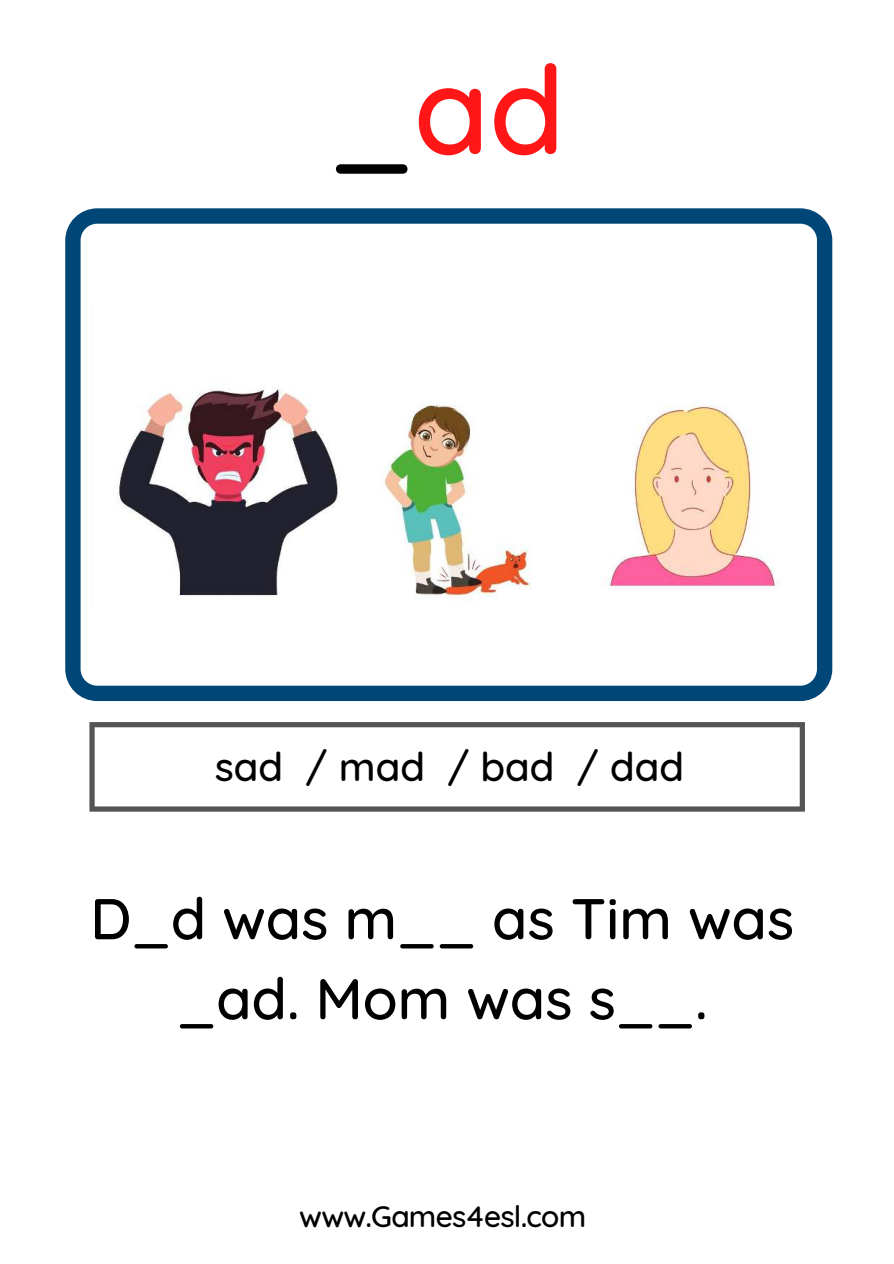
<style>
.page{position:relative;width:894px;height:1264px;background:#fff}
.page>*{position:absolute;margin:0;border:0;box-sizing:border-box;transform-origin:0 0}
.t1{font:500 122.85px "Quicksand";color:#ff1616}
.t2{font:500 57.45px/79.9px "Quicksand";color:#000;text-align:center}
.t3{font:500 40.2px "Quicksand";color:#000}
.t4{font:500 30px "Quicksand";letter-spacing:-.025em;color:#000}
.s1{color:#000}
</style>
<div class="page">
<svg style="left:65px;top:208px;width:767px;height:493px"></svg>
<svg style="left:89px;top:722px;width:715px;height:89px"></svg>
<img style="left:92px;top:302px;width:715px;height:304px">
<h1 class="t1" style="left:329px;top:11px;width:237px"><span class="s1">_</span>ad</h1>
<p class="t3" style="left:215px;top:734px;width:470px">sad / mad / bad / dad</p>
<p class="t2" style="left:90px;top:873px;width:705px">D_d was m__ as Tim was _ad. Mom was s__.</p>
<p class="t4" style="left:299px;top:1191px;width:288px">www.Games4esl.com</p>
</div>
